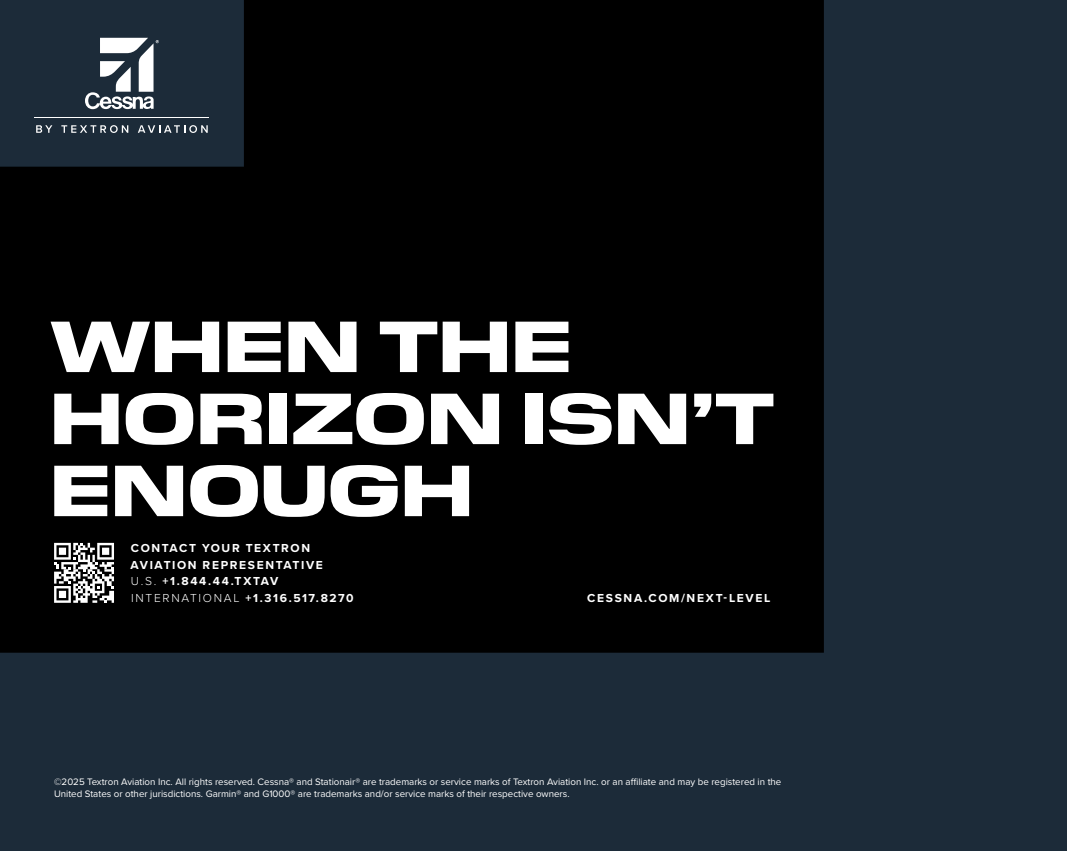
<style>
.page{position:relative;width:1067px;height:851px;background:#fff}
.page>*{position:absolute;margin:0;border:0;box-sizing:border-box;transform-origin:0 0}
.t1{font:800 72px/72px "Pilat Wide";color:#fff;scale:1.09 1}
.t2{font:700 12px/16.5px "Proxima Nova";letter-spacing:.14em;color:#fff}
.t3{font:9.75px/12.1px "Proxima Nova";color:#fff}
.s1{font-weight:300}
</style>
<div class="page">
<div style="left:0;top:0;width:1066px;height:850px;background:#1c2b39"></div>
<div style="left:0;top:0;width:823px;height:652px;background:#000"></div>
<svg style="left:54px;top:543px;width:60px;height:59px;background:#8c8c8c"></svg>
<svg style="left:36px;top:125px;width:16px;height:8px"></svg>
<svg style="left:61px;top:125px;width:67px;height:8px"></svg>
<svg style="left:138px;top:125px;width:70px;height:8px"></svg>
<hr style="left:35px;top:117px;width:174px;height:1px;background:#fff">
<svg style="left:85px;top:38px;width:74px;height:71px"></svg>
<h1 class="t1" style="left:50px;top:303px;width:666px">WHEN THE<br>HORIZON ISN’T<br>ENOUGH</h1>
<p class="t2" style="left:130px;top:539px;width:224px">CONTACT YOUR TEXTRON<br>AVIATION REPRESENTATIVE<br><span class="s1">U.S.</span> +1.844.44.TXTAV<br><span class="s1">INTERNATIONAL</span> +1.316.517.8270</p>
<p class="t2" style="left:587px;top:589px;width:185px">CESSNA.COM/NEXT-LEVEL</p>
<p class="t3" style="left:54px;top:775px;width:729px">©2025 Textron Aviation Inc. All rights reserved. Cessna® and Stationair® are trademarks or service marks of Textron Aviation Inc. or an affiliate and may be registered in the<br>United States or other jurisdictions. Garmin® and G1000® are trademarks and/or service marks of their respective owners.</p>
</div>
